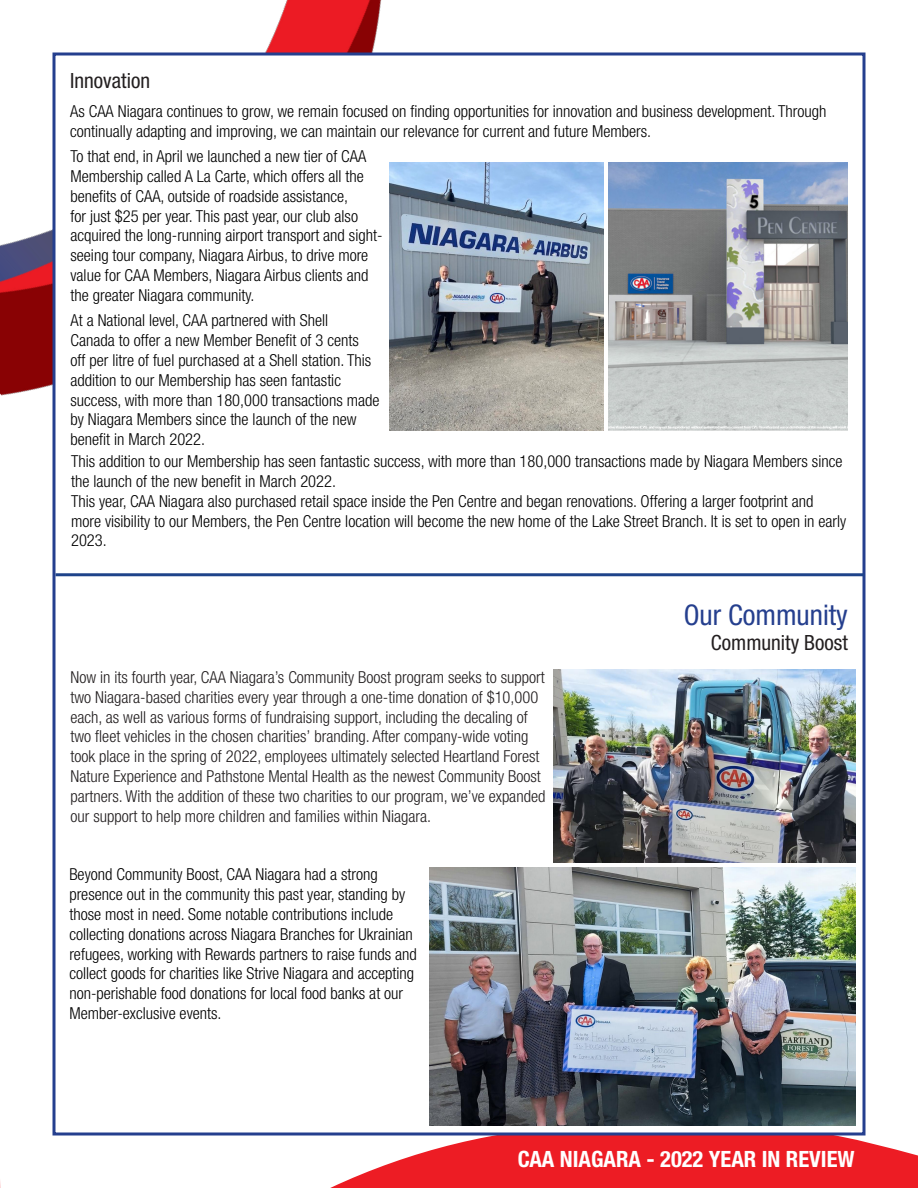
<style>
.page{position:relative;width:918px;height:1188px;background:#fff}
.page>*{position:absolute;margin:0;border:0;box-sizing:border-box;transform-origin:0 0}
.t1{font:condensed 28.5px "Helvetica Neue";color:#253f8e}
.t2{font:700 condensed 22.5px "Helvetica Neue";color:#fff}
.t3{font:condensed 21px "Helvetica Neue";color:#231f20}
.t4{font:300 condensed 16.5px/19.8px "Helvetica Neue";color:#000}
.t5{font:300 condensed 16.5px/19.8px "Helvetica Neue";color:#231f20}
</style>
<div class="page">
<img style="left:0;top:0;width:382px;height:396px">
<svg style="left:330px;top:1136px;width:588px;height:52px;background:#ef3c43"></svg>
<div style="left:52px;top:52px;width:814px;height:1084px;background:#fff;border:3px solid #253f8e"></div>
<img style="left:608px;top:163px;width:240px;height:268px">
<hr style="left:56px;top:573px;width:808px;height:3px;background:#1e438a">
<img style="left:554px;top:670px;width:302px;height:192px">
<img style="left:430px;top:867px;width:426px;height:259px">
<img style="left:389px;top:163px;width:215px;height:268px">
<p class="t3" style="left:70px;top:69px;width:81px">Innovation</p>
<p class="t4" style="left:70px;top:101px;width:758px">As CAA Niagara continues to grow, we remain focused on finding opportunities for innovation and business development. Through continually adapting and improving, we can maintain our relevance for current and future Members.</p>
<p class="t4" style="left:71px;top:146px;width:314px">To that end, in April we launched a new tier of CAA Membership called A La Carte, which offers all the benefits of CAA, outside of roadside assistance,<br>for just $25 per year. This past year, our club also acquired the long-running airport transport and sight&shy;seeing tour company, Niagara Airbus, to drive more value for CAA Members, Niagara Airbus clients and the greater Niagara community.</p>
<p class="t4" style="left:71px;top:311px;width:259px">At a National level, CAA partnered with Shell</p>
<p class="t4" style="left:71px;top:330px;width:290px">Canada to offer a new Member Benefit of 3 cents</p>
<p class="t4" style="left:71px;top:350px;width:302px">off per litre of fuel purchased at a Shell station. This addition to our Membership has seen fantastic</p>
<p class="t4" style="left:71px;top:390px;width:310px">success, with more than 180,000 transactions made by Niagara Members since the launch of the new benefit in March 2022.</p>
<p class="t4" style="left:71px;top:451px;width:773px">This addition to our Membership has seen fantastic success, with more than 180,000 transactions made by Niagara Members since the launch of the new benefit in March 2022.</p>
<p class="t4" style="left:71px;top:491px;width:777px">This year, CAA Niagara also purchased retail space inside the Pen Centre and began renovations. Offering a larger footprint and more visibility to our Members, the Pen Centre location will become the new home of the Lake Street Branch. It is set to open in early<br>2023.</p>
<p class="t5" style="left:71px;top:667px;width:476px">Now in its fourth year, CAA Niagara’s Community Boost program seeks to support two Niagara-based charities every year through a one-time donation of $10,000 each, as well as various forms of fundraising support, including the decaling of two fleet vehicles in the chosen charities’ branding. After company-wide voting took place in the spring of 2022, employees ultimately selected Heartland Forest Nature Experience and Pathstone Mental Health as the newest Community Boost partners. With the addition of these two charities to our program, we’ve expanded our support to help more children and families within Niagara.</p>
<p class="t4" style="left:69px;top:865px;width:349px">Beyond Community Boost, CAA Niagara had a strong presence out in the community this past year, standing by those most in need. Some notable contributions include collecting donations across Niagara Branches for Ukrainian refugees, working with Rewards partners to raise funds and collect goods for charities like Strive Niagara and accepting non-perishable food donations for local food banks at our Member-exclusive events.</p>
<p class="t1" style="left:684px;top:598px;width:166px">Our Community</p>
<p class="t3" style="left:711px;top:631px;width:138px">Community Boost</p>
<p class="t2" style="left:518px;top:1145px;width:338px">CAA NIAGARA - 2022 YEAR IN REVIEW</p>
</div>
